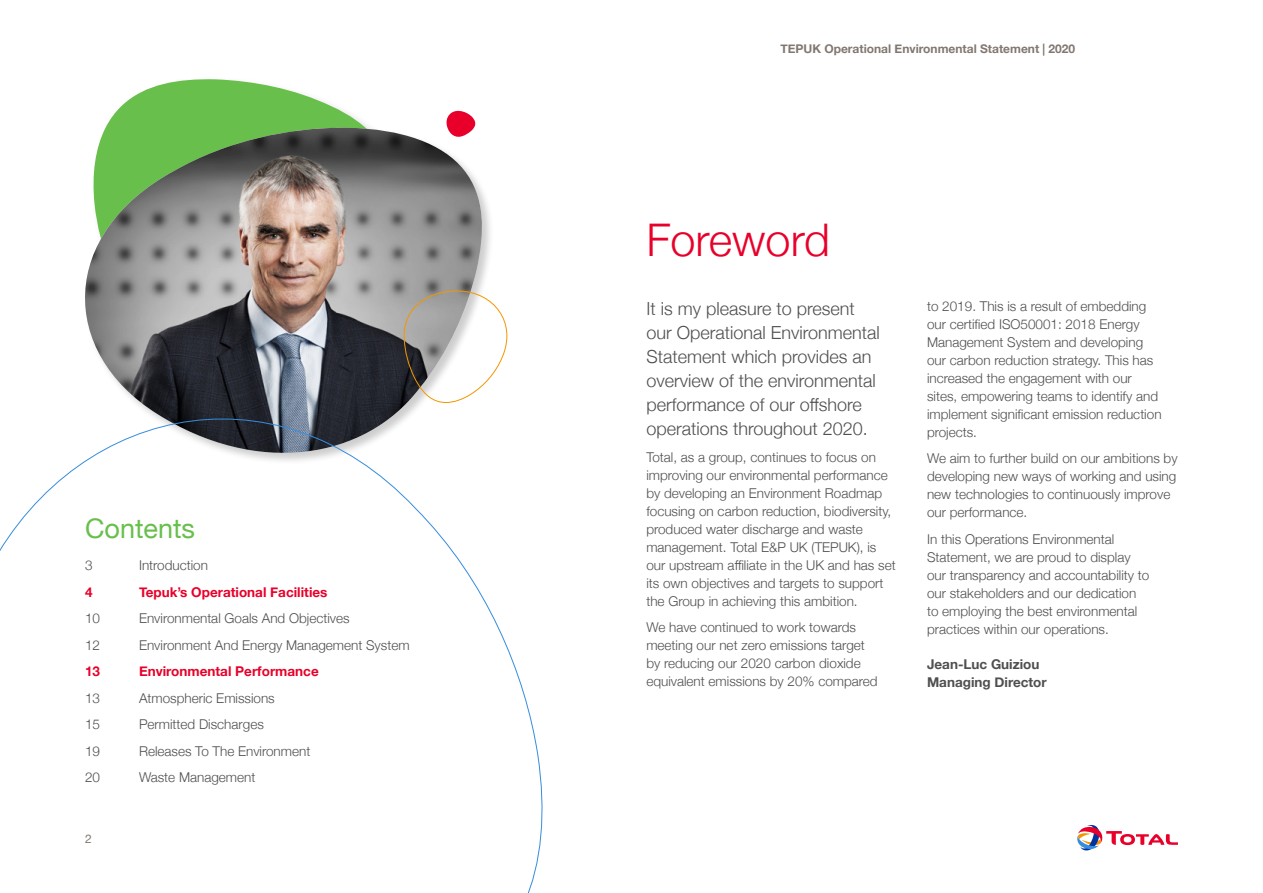
<style>
.page{position:relative;width:1263px;height:893px;background:#fff}
.page>*{position:absolute;margin:0;border:0;box-sizing:border-box;transform-origin:0 0}
.t1{font:300 45px "Helvetica Neue";color:#e8002a}
.t2{font:27px "Helvetica Neue";color:#68bf4b}
.t3{font:300 18px/24px "Helvetica Neue";color:#504f4f}
.t4{font:300 13.5px/18px "Helvetica Neue";color:#504f4f}
.t5{font:700 13.5px "Helvetica Neue";color:#e8002a}
.t6{font:700 13.5px/18px "Helvetica Neue";color:#504f4f}
.t7{font:700 12px "Helvetica Neue";color:#827770}
.t8{font:12px "Helvetica Neue";color:#827770}
</style>
<div class="page">
<svg style="left:106px;top:79px;width:261px;height:47px;fill:#68bf4b"></svg>
<img style="left:85px;top:128px;width:398px;height:230px">
<svg style="left:403px;top:290px;width:105px;height:68px"></svg>
<svg style="left:0;top:358px;width:543px;height:535px"></svg>
<svg style="left:445px;top:110px;width:30px;height:28px"></svg>
<svg style="left:1077px;top:825px;width:101px;height:26px"></svg>
<h2 class="t2" style="left:85px;top:508px;width:112px">Contents</h2>
<p class="t4" style="left:85px;top:556px;width:9px">3</p>
<p class="t4" style="left:139px;top:556px;width:71px">Introduction</p>
<p class="t5" style="left:85px;top:581px;width:9px">4</p>
<p class="t5" style="left:139px;top:581px;width:190px">Tepuk’s Operational Facilities</p>
<p class="t4" style="left:85px;top:609px;width:17px">10</p>
<p class="t4" style="left:139px;top:609px;width:212px">Environmental Goals And Objectives</p>
<p class="t4" style="left:85px;top:635px;width:17px">12</p>
<p class="t4" style="left:139px;top:635px;width:272px">Environment And Energy Management System</p>
<p class="t5" style="left:85px;top:661px;width:17px">13</p>
<p class="t5" style="left:139px;top:661px;width:181px">Environmental Performance</p>
<p class="t4" style="left:85px;top:688px;width:17px">13</p>
<p class="t4" style="left:139px;top:688px;width:137px">Atmospheric Emissions</p>
<p class="t4" style="left:85px;top:715px;width:17px">15</p>
<p class="t4" style="left:139px;top:715px;width:126px">Permitted Discharges</p>
<p class="t4" style="left:85px;top:741px;width:17px">19</p>
<p class="t4" style="left:139px;top:741px;width:173px">Releases To The Environment</p>
<p class="t4" style="left:85px;top:768px;width:17px">20</p>
<p class="t4" style="left:139px;top:768px;width:118px">Waste Management</p>
<p class="t8" style="left:85px;top:830px;width:8px">2</p>
<p class="t7" style="left:780px;top:39px;width:296px">TEPUK Operational Environmental Statement | 2020</p>
<h1 class="t1" style="left:646px;top:204px;width:185px">Foreword</h1>
<h3 class="t3" style="left:646px;top:295px;width:235px">It is my pleasure to present our Operational Environmental<br>Statement which provides an overview of the environmental performance of our offshore operations throughout 2020.</h3>
<p class="t4" style="left:646px;top:447px;width:251px">Total, as a group, continues to focus on improving our environmental performance by developing an Environment Roadmap focusing on carbon reduction, biodiversity, produced water discharge and waste management. Total E&amp;P UK (TEPUK), is our upstream affiliate in the UK and has set its own objectives and targets to support the Group in achieving this ambition.</p>
<p class="t4" style="left:646px;top:617px;width:233px">We have continued to work towards meeting our net zero emissions target by reducing our 2020 carbon dioxide equivalent emissions by 20% compared</p>
<p class="t4" style="left:927px;top:296px;width:236px">to 2019. This is a result of embedding our certified ISO50001: 2018 Energy Management System and developing our carbon reduction strategy. This has increased the engagement with our sites, empowering teams to identify and implement significant emission reduction projects.</p>
<p class="t4" style="left:927px;top:448px;width:252px">We aim to further build on our ambitions by developing new ways of working and using new technologies to continuously improve our performance.</p>
<p class="t4" style="left:927px;top:529px;width:224px">In this Operations Environmental Statement, we are proud to display our transparency and accountability to our stakeholders and our dedication to employing the best environmental practices within our operations.</p>
<p class="t6" style="left:927px;top:655px;width:121px">Jean-Luc Guiziou<br>Managing Director</p>
</div>
